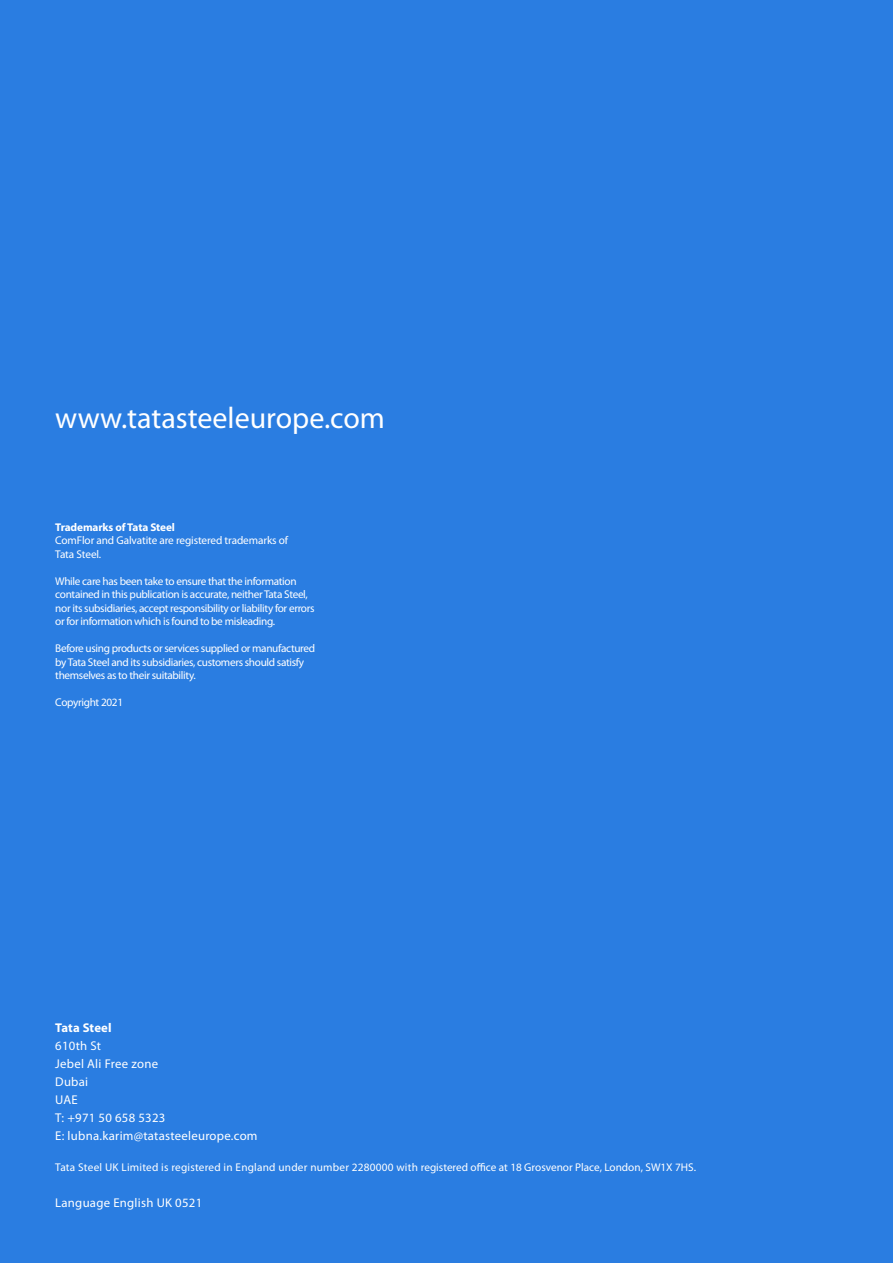
<style>
.page{position:relative;width:893px;height:1263px;background:#2a7de1}
.page>*{position:absolute;margin:0;border:0;box-sizing:border-box;transform-origin:0 0}
.t1{font:30px "Myriad Pro";color:#fff}
.t2{font:12.75px/18px "Myriad Pro";letter-spacing:.02em;color:#fff}
.t3{font:700 12.75px "Myriad Pro";letter-spacing:.005em;color:#fff}
.t4{font:11.25px/13.5px "Myriad Pro";letter-spacing:-.03em;color:#fff}
.t5{font:11.25px "Myriad Pro";letter-spacing:.015em;color:#fff}
.t6{font:11.25px/13.5px "Myriad Pro";letter-spacing:-.01em;color:#fff}
.t7{font:700 11.25px "Myriad Pro";letter-spacing:-.01em;color:#fff}
</style>
<div class="page">
<h1 class="t1" style="left:55px;top:402px;width:331px">www.tatasteeleurope.com</h1>
<p class="t7" style="left:55px;top:520px;width:121px">Trademarks of Tata Steel</p>
<p class="t6" style="left:55px;top:534px;width:234px">ComFlor and Galvatite are registered trademarks of<br>Tata Steel.</p>
<p class="t4" style="left:55px;top:574px;width:261px">While care has been take to ensure that the information contained in this publication is accurate, neither Tata Steel, nor its subsidiaries, accept responsibility or liability for errors or for information which is found to be misleading.</p>
<p class="t4" style="left:55px;top:642px;width:261px">Before using products or services supplied or manufactured by Tata Steel and its subsidiaries, customers should satisfy themselves as to their suitability.</p>
<p class="t4" style="left:55px;top:696px;width:69px">Copyright 2021</p>
<p class="t3" style="left:55px;top:1020px;width:58px">Tata Steel</p>
<p class="t2" style="left:55px;top:1037px;width:204px">610th St<br>Jebel Ali Free zone<br>Dubai<br>UAE<br>T: +971 50 658 5323<br>E: lubna.karim@tatasteeleurope.com</p>
<p class="t5" style="left:55px;top:1161px;width:642px">Tata Steel UK Limited is registered in England under number 2280000 with registered office at 18 Grosvenor Place, London, SW1X 7HS.</p>
<p class="t2" style="left:55px;top:1194px;width:148px">Language English UK 0521</p>
</div>
